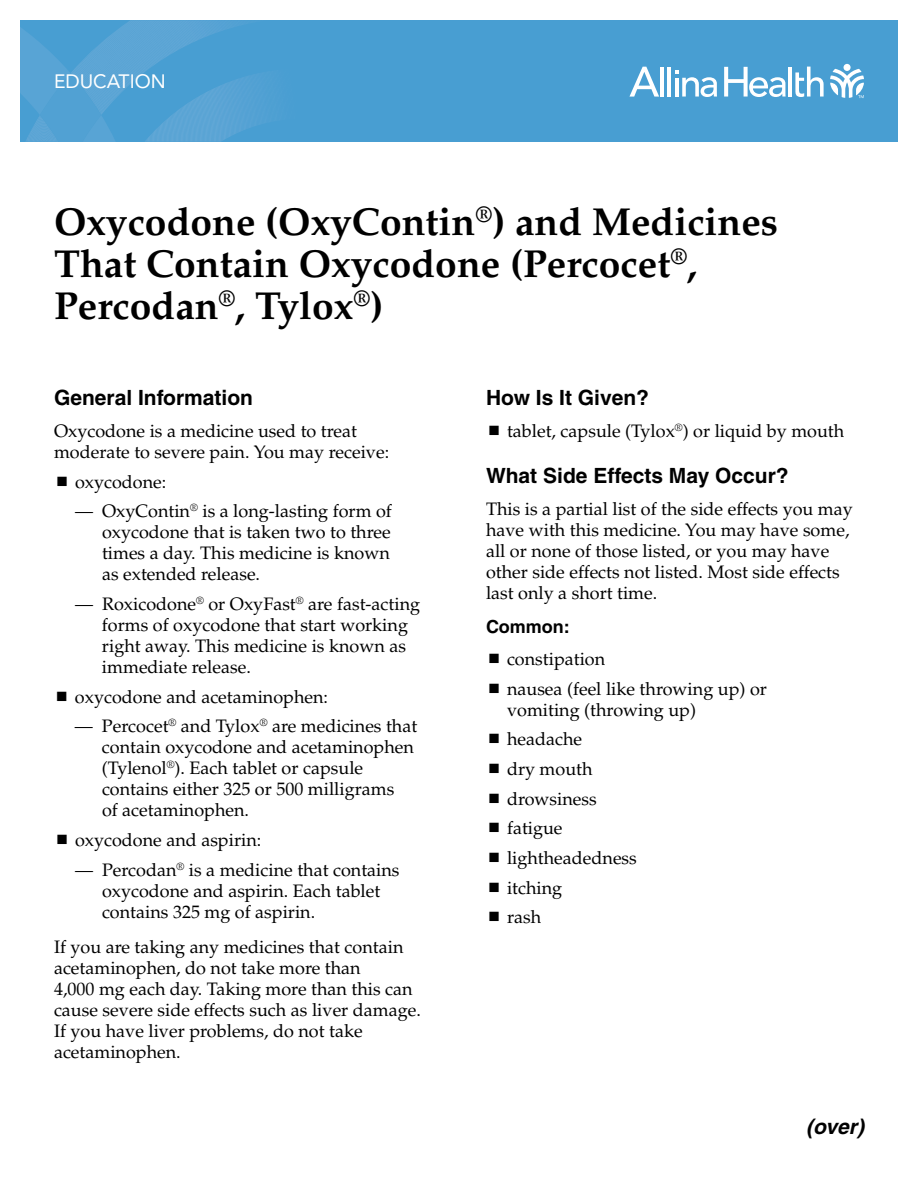
<style>
.page{position:relative;width:918px;height:1188px;background:#fff}
.page>*{position:absolute;margin:0;border:0;box-sizing:border-box;transform-origin:0 0}
.t1{font:700 39px/42px "Palatino";color:#000}
.t2{font:700 21px "Helvetica";color:#000}
.t3{font:italic 700 21px "Helvetica";color:#000}
.t4{font:19.2px "Avenir LT Std";color:#fff}
.t5{font:18px/21px "Palatino";color:#000}
.t6{font:700 18px "Helvetica";color:#000}
</style>
<div class="page">
<div style="left:20px;top:20px;width:878px;height:122px;background:#489ed2"></div>
<svg style="left:20px;top:20px;width:246px;height:122px"></svg>
<svg style="left:830px;top:69px;width:34px;height:29px"></svg>
<div style="left:844px;top:64px;width:7px;height:7px;background:#fff;border-radius:50%"></div>
<hr style="left:660px;top:67px;width:4px;height:30px;background:#fff">
<hr style="left:667px;top:67px;width:4px;height:30px;background:#fff">
<hr style="left:789px;top:67px;width:3px;height:30px;background:#fff">
<svg style="left:795px;top:67px;width:29px;height:30px"></svg>
<svg style="left:675px;top:71px;width:42px;height:26px"></svg>
<svg style="left:629px;top:67px;width:30px;height:30px"></svg>
<svg style="left:724px;top:67px;width:62px;height:30px"></svg>
<p class="t4" style="left:54px;top:70px;width:113px">EDUCATION</p>
<h1 class="t1" style="left:54px;top:201px;width:726px">Oxycodone (OxyContin<sup>®</sup>) and Medicines<br>That Contain Oxycodone (Percocet<sup>®</sup>,<br>Percodan<sup>®</sup>, Tylox<sup>®</sup>)</h1>
<p class="t2" style="left:54px;top:385px;width:201px">General Information</p>
<p class="t5" style="left:54px;top:421px;width:337px">Oxycodone is a medicine used to treat moderate to severe pain. You may receive:</p>
<p class="t5" style="left:75px;top:472px;width:93px">oxycodone:</p>
<p class="t5" style="left:102px;top:501px;width:291px;text-align:justify;text-indent:-27px">— OxyContin<sup>®</sup> is a long-lasting form of oxycodone that is taken two to three times a day. This medicine is known as extended release.</p>
<p class="t5" style="left:102px;top:594px;width:320px;text-indent:-27px">— Roxicodone<sup>®</sup> or OxyFast<sup>®</sup> are fast-acting forms of oxycodone that start working right away. This medicine is known as immediate release.</p>
<p class="t5" style="left:75px;top:686px;width:255px">oxycodone and acetaminophen:</p>
<p class="t5" style="left:102px;top:716px;width:317px;text-indent:-27px">— Percocet<sup>®</sup> and Tylox<sup>®</sup> are medicines that contain oxycodone and acetaminophen (Tylenol<sup>®</sup>). Each tablet or capsule contains either 325 or 500 milligrams<br>of acetaminophen.</p>
<p class="t5" style="left:75px;top:830px;width:188px">oxycodone and aspirin:</p>
<p class="t5" style="left:102px;top:859px;width:299px;text-indent:-27px">— Percodan<sup>®</sup> is a medicine that contains oxycodone and aspirin. Each tablet contains 325 mg of aspirin.</p>
<p class="t5" style="left:54px;top:936px;width:368px">If you are taking any medicines that contain acetaminophen, do not take more than<br>4,000 mg each day. Taking more than this can cause severe side effects such as liver damage.<br>If you have liver problems, do not take acetaminophen.</p>
<p class="t2" style="left:486px;top:385px;width:165px">How Is It Given?</p>
<p class="t5" style="left:507px;top:421px;width:339px">tablet, capsule (Tylox<sup>®</sup>) or liquid by mouth</p>
<p class="t2" style="left:486px;top:463px;width:304px">What Side Effects May Occur?</p>
<p class="t5" style="left:486px;top:498px;width:368px">This is a partial list of the side effects you may have with this medicine. You may have some, all or none of those listed, or you may have other side effects not listed. Most side effects last only a short time.</p>
<p class="t6" style="left:486px;top:616px;width:85px">Common:</p>
<p class="t5" style="left:507px;top:644px;width:261px;line-height:29.7px">constipation<br>nausea (feel like throwing up) or</p>
<p class="t5" style="left:507px;top:695px;width:191px;line-height:29.7px">vomiting (throwing up) headache<br>dry mouth<br>drowsiness<br>fatigue lightheadedness itching<br>rash</p>
<p class="t3" style="left:806px;top:1114px;width:59px">(over)</p>
</div>
